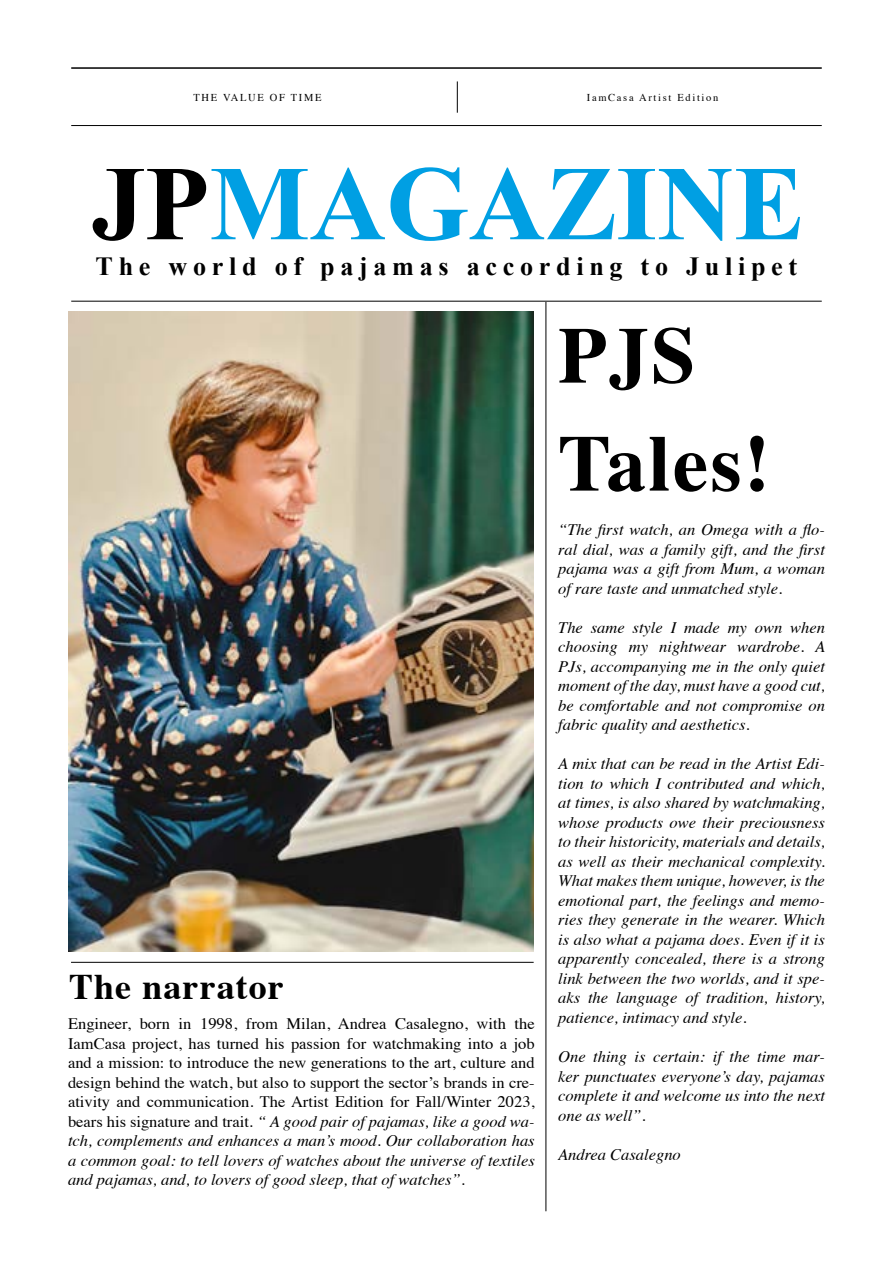
<style>
.page{position:relative;width:893px;height:1263px;background:#fff}
.page>*{position:absolute;margin:0;border:0;box-sizing:border-box;transform-origin:0 0}
.t1{font:700 106.05px "Times New Roman";color:#009fe3}
.t2{font:700 79.5px/108px "Times";letter-spacing:.03em;color:#000}
.t3{font:700 36px "Times";letter-spacing:.03em;color:#000}
.t4{font:700 26.1px "Times New Roman";letter-spacing:.22em;color:#000}
.t5{font:italic 16.05px/19.5px "Times";color:#000;text-align:justify}
.t6{font:16.05px/19.5px "Times";color:#000;text-align:justify}
.t7{font:10.5px "Times";letter-spacing:.16em;color:#000}
.s1{color:#000}
.s2{font-style:italic}
</style>
<div class="page">
<hr style="left:71px;top:125px;width:751px;height:1px;background:#000">
<hr style="left:71px;top:301px;width:751px;height:1px;background:#000">
<hr style="left:71px;top:67px;width:751px;height:2px;background:#000">
<hr style="left:457px;top:81px;width:1px;height:32px;background:#000">
<hr style="left:546px;top:302px;width:1px;height:909px;background:#000">
<hr style="left:71px;top:962px;width:463px;height:1px;background:#000">
<img style="left:68px;top:311px;width:466px;height:640px">
<p class="t7" style="left:193px;top:88px;width:130px">THE VALUE OF TIME</p>
<p class="t7" style="left:587px;top:88px;width:133px">IamCasa Artist Edition</p>
<h1 class="t1" style="left:91px;top:130px;width:715px"><span class="s1">JP</span>MAGAZINE</h1>
<h3 class="t4" style="left:96px;top:248px;width:703px">The world of pajamas according to Julipet</h3>
<h3 class="t3" style="left:69px;top:952px;width:216px">The narrator</h3>
<p class="t6" style="left:68px;top:1012px;width:468px">Engineer, born in 1998, from Milan, Andrea Casalegno, with the IamCasa project, has turned his passion for watchmaking into a job and a mission: to introduce the new generations to the art, culture and design behind the watch, but also to support the sector’s brands in cre&shy;ativity and communication. The Artist Edition for Fall/Winter 2023, bears his signature and trait. <span class="s2">“ A good pair of pajamas, like a good wa&shy;tch, complements and enhances a man’s mood. Our collaboration has a common goal: to tell lovers of watches about the universe of textiles and pajamas, and, to lovers of good sleep, that of watches”.</span></p>
<h2 class="t2" style="left:558px;top:293px;width:214px">PJS<br>Tales!</h2>
<p class="t5" style="left:558px;top:519px;width:268px">“The first watch, an Omega with a flo&shy;ral dial, was a family gift, and the first pajama was a gift from Mum, a woman of rare taste and unmatched style.</p>
<p class="t5" style="left:558px;top:617px;width:269px">The same style I made my own when choosing my nightwear wardrobe. A PJs, accompanying me in the only quiet moment of the day, must have a good cut, be comfortable and not compromise on fabric quality and aesthetics.</p>
<p class="t5" style="left:558px;top:753px;width:268px">A mix that can be read in the Artist Edi&shy;tion to which I contributed and which, at times, is also shared by watchmaking, whose products owe their preciousness to their historicity, materials and details, as well as their mechanical complexity.<br>What makes them unique, however, is the emotional part, the feelings and memo&shy;ries they generate in the wearer. Which is also what a pajama does. Even if it is apparently concealed, there is a strong link between the two worlds, and it spe&shy;aks the language of tradition, history, patience, intimacy and style.</p>
<p class="t5" style="left:558px;top:1046px;width:268px">One thing is certain: if the time mar&shy;ker punctuates everyone’s day, pajamas complete it and welcome us into the next one as well”.</p>
<p class="t5" style="left:558px;top:1143px;width:124px">Andrea Casalegno</p>
</div>
